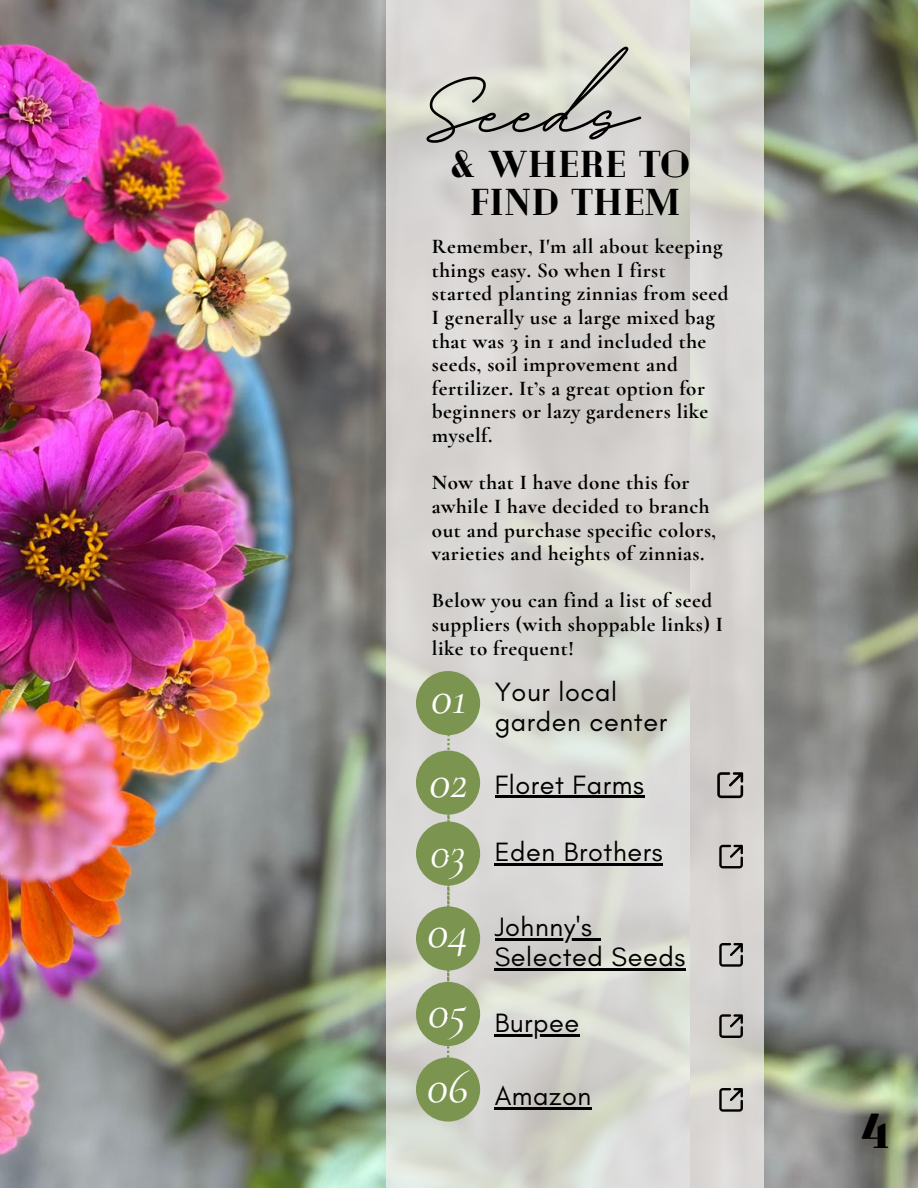
<style>
.page{position:relative;width:918px;height:1188px;background:#fff}
.page>*{position:absolute;margin:0;border:0;box-sizing:border-box;transform-origin:0 0}
.t1{font:700 164.1px "BD Script";color:#000}
.t2{font:900 49.8px "Cheque";color:#000}
.t3{font:italic 48px "Cormorant Garamond";color:#fff}
.t4{font:italic 45px "Cormorant Garamond";color:#fff}
.t5{font:900 37.35px/38.2px "Cheque";color:#000;text-align:center}
.t6{font:27px/30.3px "Glacial Indifference";letter-spacing:.025em;color:#000}
.t7{font:700 21px/23.7px "Cormorant Garamond";letter-spacing:.025em;color:#000}
</style>
<div class="page">
<img style="left:764px;top:0;width:154px;height:1188px">
<img style="left:0;top:0;width:387px;height:1188px">
<svg style="left:387px;top:0;width:377px;height:1188px;background:#d6d5d0"></svg>
<hr style="left:495px;top:938px;width:98px;height:2px;background:#000">
<svg style="left:593px;top:938px;width:8px;height:2px"></svg>
<hr style="left:495px;top:968px;width:191px;height:3px;background:#000">
<hr style="left:495px;top:796px;width:20px;height:2px;background:#000">
<hr style="left:515px;top:796px;width:130px;height:2px;background:#000">
<hr style="left:495px;top:1108px;width:97px;height:2px;background:#000">
<hr style="left:495px;top:863px;width:168px;height:3px;background:#000">
<hr style="left:495px;top:1034px;width:85px;height:2px;background:#000">
<div style="left:416px;top:671px;width:64px;height:64px;background:#7b9551;border-radius:50%"></div>
<div style="left:416px;top:821px;width:64px;height:65px;background:#7b9551;border-radius:50%"></div>
<div style="left:416px;top:982px;width:64px;height:64px;background:#7b9551;border-radius:50%"></div>
<div style="left:416px;top:751px;width:64px;height:64px;background:#7b9551;border-radius:50%"></div>
<div style="left:416px;top:906px;width:64px;height:65px;background:#7b9551;border-radius:50%"></div>
<div style="left:416px;top:1057px;width:64px;height:65px;background:#7b9551;border-radius:50%"></div>
<svg style="left:447px;top:735px;width:3px;height:323px"></svg>
<svg style="left:717px;top:772px;width:26px;height:26px"></svg>
<svg style="left:719px;top:845px;width:24px;height:23px"></svg>
<svg style="left:719px;top:943px;width:24px;height:24px"></svg>
<svg style="left:719px;top:1014px;width:24px;height:24px"></svg>
<svg style="left:719px;top:1088px;width:24px;height:24px"></svg>
<h1 class="t1" style="left:422px;top:2px;width:216px">Seeds</h1>
<h3 class="t5" style="left:450px;top:143px;width:241px">&amp; WHERE TO<br>FIND THEM</h3>
<p class="t7" style="left:432px;top:234px;width:298px">Remember, I'm all about keeping things easy. So when I first started planting zinnias from seed<br>I generally use a large mixed bag that was 3 in 1 and included the seeds, soil improvement and fertilizer. It’s a great option for beginners or lazy gardeners like myself.</p>
<p class="t7" style="left:432px;top:471px;width:286px">Now that I have done this for awhile I have decided to branch out and purchase specific colors, varieties and heights of zinnias.</p>
<p class="t7" style="left:432px;top:589px;width:293px">Below you can find a list of seed suppliers (with shoppable links) I like to frequent!</p>
<h3 class="t3" style="left:431px;top:669px;width:37px">01</h3>
<h3 class="t3" style="left:430px;top:752px;width:40px">02</h3>
<h3 class="t4" style="left:430px;top:825px;width:37px">03</h3>
<h3 class="t3" style="left:427px;top:903px;width:43px">04</h3>
<h3 class="t3" style="left:428px;top:982px;width:40px">05</h3>
<h3 class="t3" style="left:427px;top:1058px;width:43px">06</h3>
<p class="t6" style="left:495px;top:676px;width:174px">Your local garden center</p>
<p class="t6" style="left:495px;top:769px;width:151px">Floret Farms</p>
<p class="t6" style="left:495px;top:836px;width:169px">Eden Brothers</p>
<p class="t6" style="left:495px;top:911px;width:192px">Johnny's<br>Selected Seeds</p>
<p class="t6" style="left:495px;top:1007px;width:86px">Burpee</p>
<p class="t6" style="left:495px;top:1081px;width:98px">Amazon</p>
<h2 class="t2" style="left:861px;top:1098px;width:29px">4</h2>
</div>
